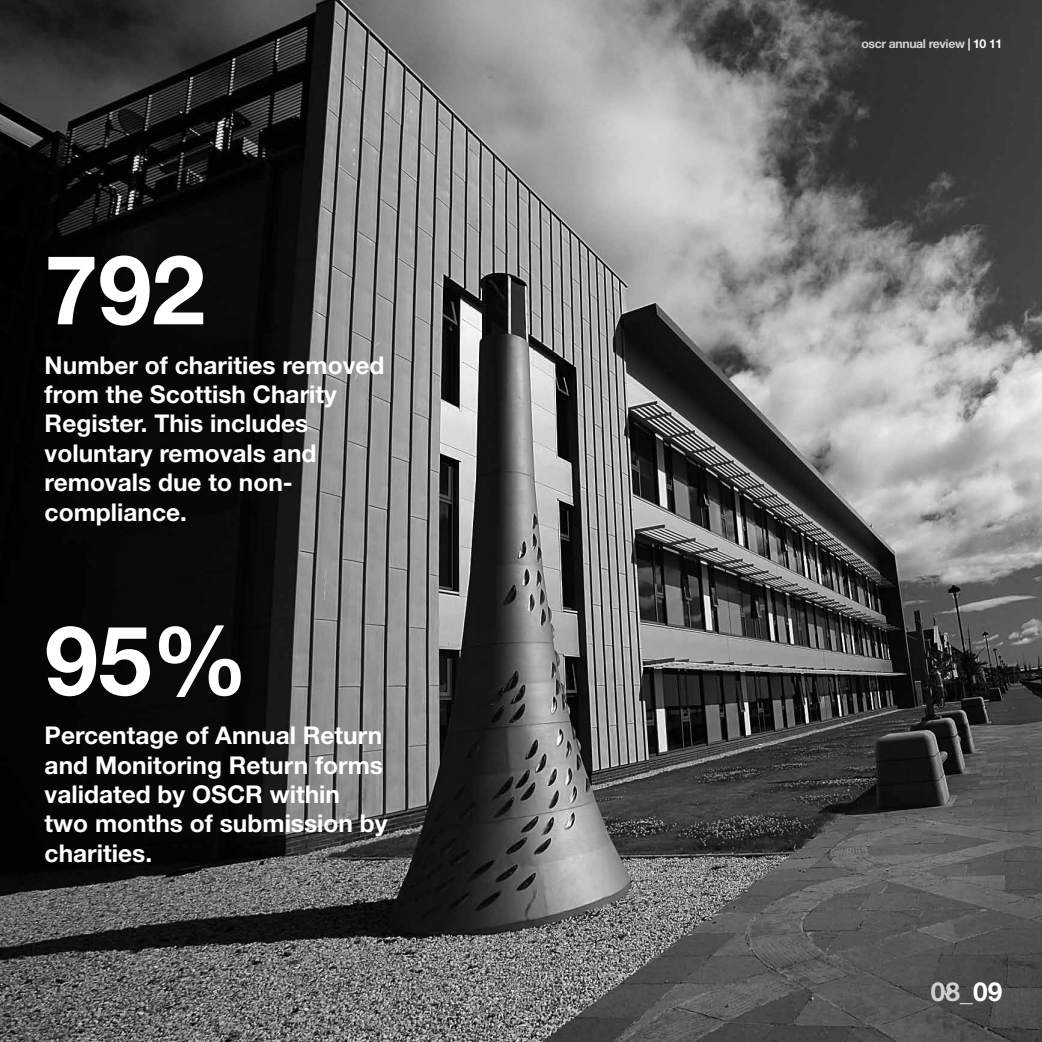
<style>
.page{position:relative;width:1042px;height:1042px;background:#fff}
.page>*{position:absolute;margin:0;border:0;box-sizing:border-box;transform-origin:0 0}
.t1{font:700 96.25px "Helvetica Neue LT Std";color:#fff}
.t2{font:700 26.25px "Helvetica Neue LT Std";color:#d0d0d2}
.t3{font:700 24.5px/29.4px "Helvetica Neue LT Std";color:#fff}
.t4{font:700 12.25px "Helvetica Neue LT Std";letter-spacing:-.03em;color:#d0d0d2}
.s1{color:#fff}
</style>
<div class="page">
<img style="left:0;top:0;width:1042px;height:1042px">
<h1 class="t1" style="left:45px;top:230px;width:162px">792</h1>
<p class="t3" style="left:45px;top:349px;width:341px">Number of charities removed from the Scottish Charity<br>Register. This includes voluntary removals and removals due to non&shy;compliance.</p>
<h1 class="t1" style="left:45px;top:601px;width:205px">95%</h1>
<p class="t3" style="left:45px;top:720px;width:344px">Percentage of Annual Return and Monitoring Return forms validated by OSCR within two months of submission by charities.</p>
<p class="t4" style="left:861px;top:36px;width:142px">oscr annual review <span class="s1">| 10 11</span></p>
<p class="t2" style="left:931px;top:975px;width:73px">08_<span class="s1">09</span></p>
</div>
